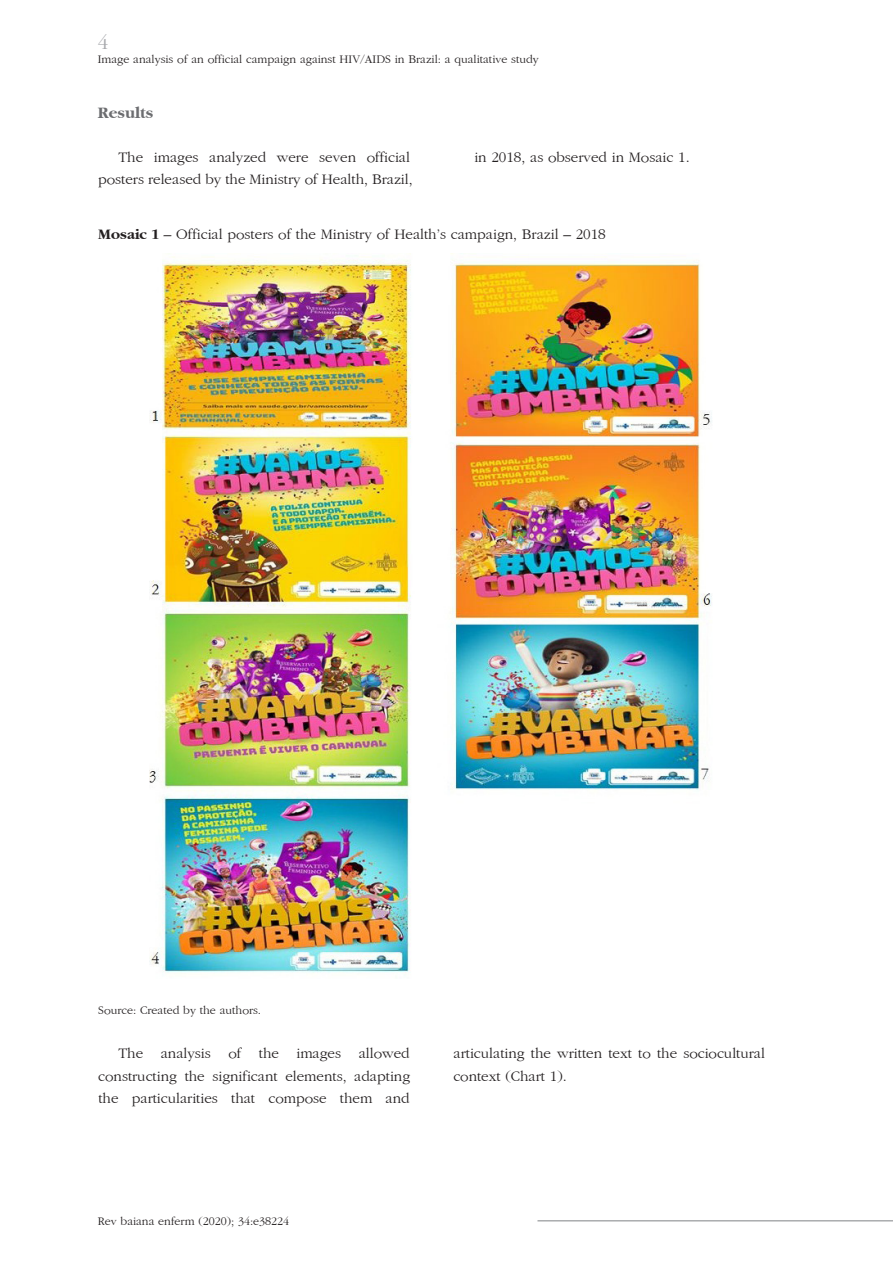
<style>
.page{position:relative;width:893px;height:1263px;background:#fff}
.page>*{position:absolute;margin:0;border:0;box-sizing:border-box;transform-origin:0 0}
.t1{font:21px "Gatineau Plain";color:#a8a9ad}
.titulo3{font:700 16.5px "Gatineau";color:#6c6d70}
.txt{font:15px/22.5px "Gatineau Plain";color:#231f20;text-align:right}
.leg-tit1{font:15px "Gatineau Plain";color:#231f20}
.leg1{font:12px "Gatineau Plain";color:#231f20}
.s1{font-family:"Gatineau";font-weight:700}
</style>
<div class="page">
<hr style="left:537px;top:1220px;width:356px;height:1px;background:#808285">
<img style="left:150px;top:256px;width:562px;height:717px">
<h1 class="t1" style="left:98px;top:31px;width:12px">4</h1>
<p class="leg1" style="left:98px;top:53px;width:443px">Image analysis of an official campaign against HIV/AIDS in Brazil: a qualitative study</p>
<p class="titulo3" style="left:98px;top:104px;width:57px">Results</p>
<p class="txt" style="left:98px;top:146px;width:316px">The images analyzed were seven official posters released by the Ministry of Health, Brazil,</p>
<p class="txt" style="left:474px;top:146px;width:217px">in 2018, as observed in Mosaic 1.</p>
<p class="leg-tit1" style="left:98px;top:226px;width:509px"><span class="s1">Mosaic 1</span> – Official posters of the Ministry of Health’s campaign, Brazil – 2018</p>
<p class="leg1" style="left:98px;top:1004px;width:164px">Source: Created by the authors.</p>
<p class="txt" style="left:98px;top:1042px;width:313px;text-align:justify;text-indent:20px">The analysis of the images allowed constructing the significant elements, adapting the particularities that compose them and</p>
<p class="txt" style="left:453px;top:1042px;width:313px;text-align:left">articulating the written text to the sociocultural context (Chart 1).</p>
<p class="leg1" style="left:98px;top:1214px;width:193px">Rev baiana enferm (2020); 34:e38224</p>
</div>
